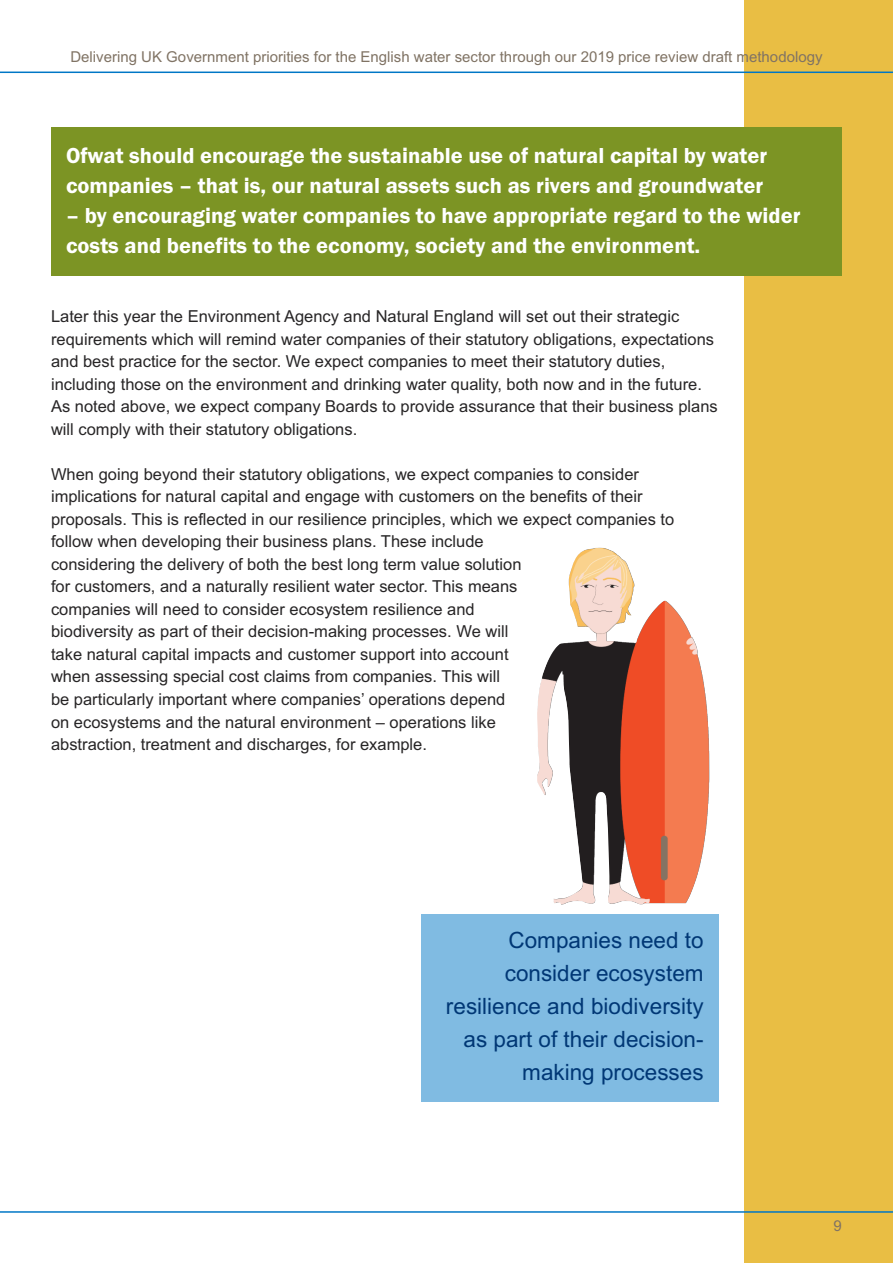
<style>
.page{position:relative;width:893px;height:1263px;background:#fff}
.page>*{position:absolute;margin:0;border:0;box-sizing:border-box;transform-origin:0 0}
.t1{font:600 22.5px/30px "Franklin Gothic";color:#fff}
.t2{font:22.5px/33px "Arial";color:#003775;text-align:right}
.t3{font:16.5px/22.5px "Arial";color:#272526}
.t4{font:15px "Arial";color:#807364}
</style>
<div class="page">
<div style="left:744px;top:0;width:149px;height:1263px;background:#e9be44"></div>
<hr style="left:0;top:72px;width:893px;height:1px;background:#0077c6">
<hr style="left:0;top:1211px;width:893px;height:2px;background:#0077c6">
<div style="left:51px;top:128px;width:791px;height:148px;background:#7c9424"></div>
<div style="left:421px;top:914px;width:298px;height:187px;background:#80bbe2"></div>
<img style="left:537px;top:548px;width:173px;height:357px">
<p class="t4" style="left:70px;top:48px;width:754px">Delivering UK Government priorities for the English water sector through our 2019 price review draft methodology</p>
<h1 class="t1" style="left:66px;top:140px;width:703px">Ofwat should encourage the sustainable use of natural capital by water companies – that is, our natural assets such as rivers and groundwater</h1>
<h1 class="t1" style="left:66px;top:200px;width:736px">– by encouraging water companies to have appropriate regard to the wider costs and benefits to the economy, society and the environment.</h1>
<p class="t3" style="left:51px;top:305px;width:668px">Later this year the Environment Agency and Natural England will set out their strategic requirements which will remind water companies of their statutory obligations, expectations and best practice for the sector. We expect companies to meet their statutory duties, including those on the environment and drinking water quality, both now and in the future.<br>As noted above, we expect company Boards to provide assurance that their business plans will comply with their statutory obligations.</p>
<p class="t3" style="left:51px;top:463px;width:625px">When going beyond their statutory obligations, we expect companies to consider implications for natural capital and engage with customers on the benefits of their proposals. This is reflected in our resilience principles, which we expect companies to follow when developing their business plans. These include<br>considering the delivery of both the best long term value solution<br>for customers, and a naturally resilient water sector. This means<br>companies will need to consider ecosystem resilience and<br>biodiversity as part of their decision-making processes. We will<br>take natural capital impacts and customer support into account<br>when assessing special cost claims from companies. This will<br>be particularly important where companies’ operations depend<br>on ecosystems and the natural environment – operations like<br>abstraction, treatment and discharges, for example.</p>
<h1 class="t2" style="left:446px;top:923px;width:259px">Companies need to consider ecosystem resilience and biodiversity as part of their decision&shy;making processes</h1>
<p class="t4" style="left:834px;top:1217px;width:10px">9</p>
</div>
